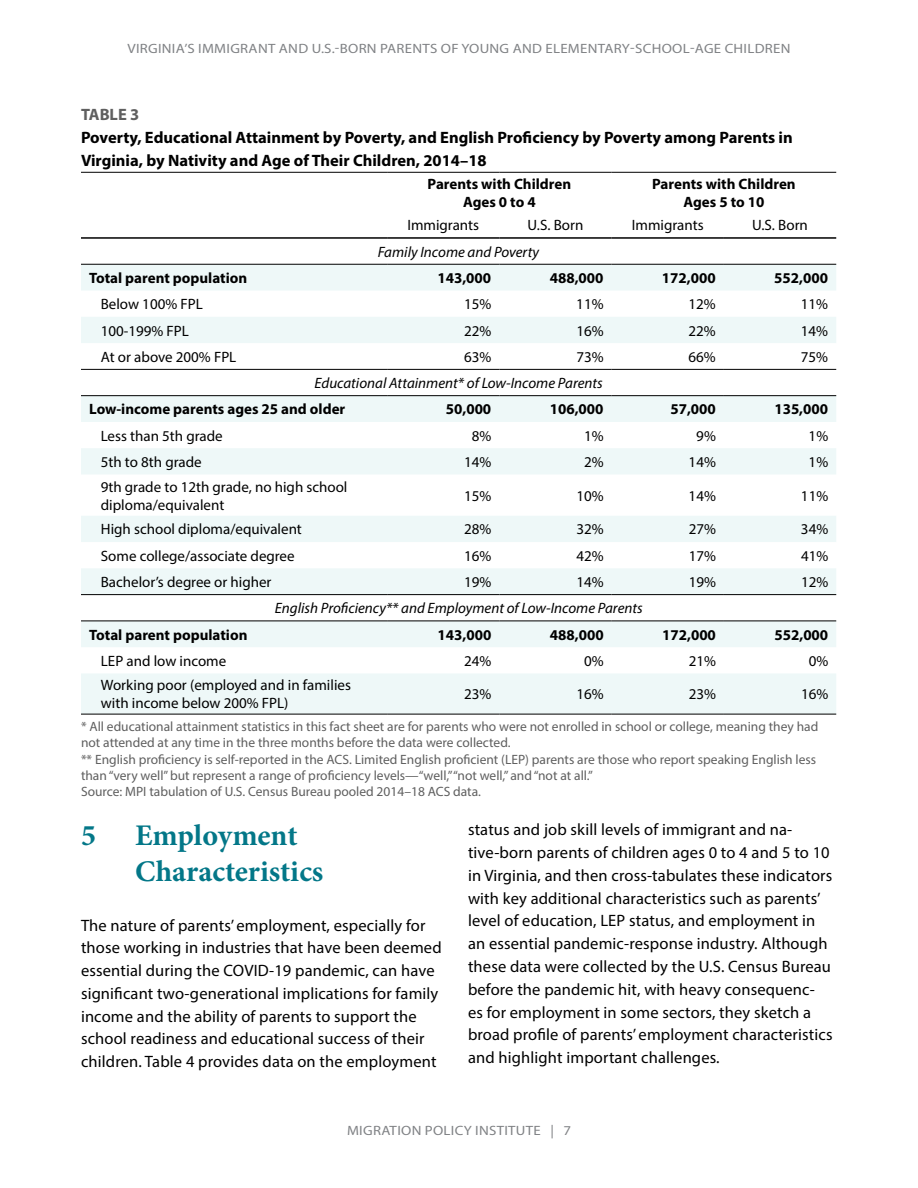
<style>
.page{position:relative;width:918px;height:1188px;background:#fff}
.page>*{position:absolute;margin:0;border:0;box-sizing:border-box;transform-origin:0 0}
.t1{font:700 30px/36px "Minion Pro";color:#037788}
.t2{font:16.5px/22.8px "Myriad Pro";letter-spacing:.01em;color:#000}
.t3{font:700 16.5px/22.8px "Myriad Pro";color:#000}
.t4{font:700 16.5px "Myriad Pro";color:#5f5f5f}
.t5{font:15px/18px "Myriad Pro";color:#000}
.t6{font:700 15px/18px "Myriad Pro";color:#000;text-align:center}
.t7{font:italic 15px "Myriad Pro";color:#000}
.t8{font:13.5px/16.2px "Myriad Pro";color:#5f5f5f}
.t9{font:13.5px "Myriad Pro";letter-spacing:.02em;color:#808285;scale:1.1 1}
</style>
<div class="page">
<svg style="left:81px;top:265px;width:755px;height:449px;fill:#f3fafa"></svg>
<hr style="left:81px;top:172px;width:306px;height:1px;background:#000">
<hr style="left:387px;top:172px;width:112px;height:1px;background:#000">
<hr style="left:499px;top:172px;width:113px;height:1px;background:#000">
<hr style="left:612px;top:172px;width:112px;height:1px;background:#000">
<hr style="left:724px;top:172px;width:112px;height:1px;background:#000">
<hr style="left:81px;top:237px;width:306px;height:2px;background:#000">
<hr style="left:387px;top:237px;width:112px;height:2px;background:#000">
<hr style="left:499px;top:237px;width:113px;height:2px;background:#000">
<hr style="left:612px;top:237px;width:112px;height:2px;background:#000">
<hr style="left:724px;top:237px;width:112px;height:2px;background:#000">
<hr style="left:81px;top:714px;width:306px;height:1px;background:#000">
<hr style="left:387px;top:714px;width:112px;height:1px;background:#000">
<hr style="left:499px;top:714px;width:113px;height:1px;background:#000">
<hr style="left:612px;top:714px;width:112px;height:1px;background:#000">
<hr style="left:724px;top:714px;width:112px;height:1px;background:#000">
<hr style="left:81px;top:594px;width:306px;height:1px;background:#000">
<hr style="left:387px;top:594px;width:112px;height:1px;background:#000">
<hr style="left:499px;top:594px;width:113px;height:1px;background:#000">
<hr style="left:612px;top:594px;width:112px;height:1px;background:#000">
<hr style="left:724px;top:594px;width:112px;height:1px;background:#000">
<hr style="left:81px;top:621px;width:306px;height:1px;background:#000">
<hr style="left:387px;top:621px;width:112px;height:1px;background:#000">
<hr style="left:499px;top:621px;width:113px;height:1px;background:#000">
<hr style="left:612px;top:621px;width:112px;height:1px;background:#000">
<hr style="left:724px;top:621px;width:112px;height:1px;background:#000">
<hr style="left:81px;top:369px;width:306px;height:1px;background:#000">
<hr style="left:387px;top:369px;width:112px;height:1px;background:#000">
<hr style="left:499px;top:369px;width:113px;height:1px;background:#000">
<hr style="left:612px;top:369px;width:112px;height:1px;background:#000">
<hr style="left:724px;top:369px;width:112px;height:1px;background:#000">
<hr style="left:81px;top:395px;width:306px;height:1px;background:#000">
<hr style="left:387px;top:395px;width:112px;height:1px;background:#000">
<hr style="left:499px;top:395px;width:113px;height:1px;background:#000">
<hr style="left:612px;top:395px;width:112px;height:1px;background:#000">
<hr style="left:724px;top:395px;width:112px;height:1px;background:#000">
<hr style="left:81px;top:264px;width:306px;height:1px;background:#000">
<hr style="left:387px;top:264px;width:112px;height:1px;background:#000">
<hr style="left:499px;top:264px;width:113px;height:1px;background:#000">
<hr style="left:612px;top:264px;width:112px;height:1px;background:#000">
<hr style="left:724px;top:264px;width:112px;height:1px;background:#000">
<p class="t9" style="left:127px;top:40px;width:604px">VIRGINIA’S IMMIGRANT AND U.S.-BORN PARENTS OF YOUNG AND ELEMENTARY-SCHOOL-AGE CHILDREN</p>
<p class="t4" style="left:81px;top:104px;width:60px">TABLE 3</p>
<p class="t3" style="left:81px;top:126px;width:713px">Poverty, Educational Attainment by Poverty, and English Proficiency by Poverty among Parents in<br>Virginia, by Nativity and Age of Their Children, 2014–18</p>
<p class="t6" style="left:428px;top:174px;width:145px">Parents with Children<br>Ages 0 to 4</p>
<p class="t6" style="left:652px;top:174px;width:145px">Parents with Children<br>Ages 5 to 10</p>
<p class="t5" style="left:407px;top:216px;width:73px">Immigrants</p>
<p class="t5" style="left:528px;top:216px;width:57px">U.S. Born</p>
<p class="t5" style="left:632px;top:216px;width:73px">Immigrants</p>
<p class="t5" style="left:752px;top:216px;width:57px">U.S. Born</p>
<p class="t7" style="left:378px;top:242px;width:163px">Family Income and Poverty</p>
<p class="t6" style="left:89px;top:268px;width:160px">Total parent population</p>
<p class="t6" style="left:437px;top:268px;width:55px">143,000</p>
<p class="t6" style="left:550px;top:268px;width:55px">488,000</p>
<p class="t6" style="left:662px;top:268px;width:55px">172,000</p>
<p class="t6" style="left:774px;top:268px;width:55px">552,000</p>
<p class="t5" style="left:101px;top:295px;width:104px">Below 100% FPL</p>
<p class="t5" style="left:464px;top:295px;width:29px">15%</p>
<p class="t5" style="left:576px;top:295px;width:29px">11%</p>
<p class="t5" style="left:689px;top:295px;width:29px">12%</p>
<p class="t5" style="left:801px;top:295px;width:29px">11%</p>
<p class="t5" style="left:101px;top:321px;width:90px">100-199% FPL</p>
<p class="t5" style="left:464px;top:321px;width:29px">22%</p>
<p class="t5" style="left:576px;top:321px;width:29px">16%</p>
<p class="t5" style="left:689px;top:321px;width:29px">22%</p>
<p class="t5" style="left:801px;top:321px;width:29px">14%</p>
<p class="t5" style="left:101px;top:348px;width:137px">At or above 200% FPL</p>
<p class="t5" style="left:464px;top:348px;width:29px">63%</p>
<p class="t5" style="left:576px;top:348px;width:29px">73%</p>
<p class="t5" style="left:689px;top:348px;width:29px">66%</p>
<p class="t5" style="left:801px;top:348px;width:29px">75%</p>
<p class="t7" style="left:315px;top:374px;width:290px">Educational Attainment* of Low-Income Parents</p>
<p class="t6" style="left:89px;top:400px;width:258px">Low-income parents ages 25 and older</p>
<p class="t6" style="left:446px;top:400px;width:47px">50,000</p>
<p class="t6" style="left:550px;top:400px;width:55px">106,000</p>
<p class="t6" style="left:670px;top:400px;width:47px">57,000</p>
<p class="t6" style="left:774px;top:400px;width:55px">135,000</p>
<p class="t5" style="left:101px;top:426px;width:123px">Less than 5th grade</p>
<p class="t5" style="left:472px;top:426px;width:21px">8%</p>
<p class="t5" style="left:584px;top:426px;width:21px">1%</p>
<p class="t5" style="left:696px;top:426px;width:21px">9%</p>
<p class="t5" style="left:809px;top:426px;width:21px">1%</p>
<p class="t5" style="left:101px;top:453px;width:102px">5th to 8th grade</p>
<p class="t5" style="left:464px;top:453px;width:29px">14%</p>
<p class="t5" style="left:584px;top:453px;width:21px">2%</p>
<p class="t5" style="left:689px;top:453px;width:29px">14%</p>
<p class="t5" style="left:809px;top:453px;width:21px">1%</p>
<p class="t5" style="left:101px;top:477px;width:248px">9th grade to 12th grade, no high school diploma/equivalent</p>
<p class="t5" style="left:464px;top:486px;width:29px">15%</p>
<p class="t5" style="left:576px;top:486px;width:29px">10%</p>
<p class="t5" style="left:689px;top:486px;width:29px">14%</p>
<p class="t5" style="left:801px;top:486px;width:29px">11%</p>
<p class="t5" style="left:101px;top:520px;width:203px">High school diploma/equivalent</p>
<p class="t5" style="left:464px;top:520px;width:29px">28%</p>
<p class="t5" style="left:576px;top:520px;width:29px">32%</p>
<p class="t5" style="left:689px;top:520px;width:29px">27%</p>
<p class="t5" style="left:801px;top:520px;width:29px">34%</p>
<p class="t5" style="left:101px;top:547px;width:195px">Some college/associate degree</p>
<p class="t5" style="left:464px;top:547px;width:29px">16%</p>
<p class="t5" style="left:576px;top:547px;width:29px">42%</p>
<p class="t5" style="left:689px;top:547px;width:29px">17%</p>
<p class="t5" style="left:801px;top:547px;width:29px">41%</p>
<p class="t5" style="left:101px;top:573px;width:172px">Bachelor’s degree or higher</p>
<p class="t5" style="left:464px;top:573px;width:29px">19%</p>
<p class="t5" style="left:576px;top:573px;width:29px">14%</p>
<p class="t5" style="left:689px;top:573px;width:29px">19%</p>
<p class="t5" style="left:801px;top:573px;width:29px">12%</p>
<p class="t7" style="left:275px;top:599px;width:369px">English Proficiency** and Employment of Low-Income Parents</p>
<p class="t6" style="left:89px;top:625px;width:160px">Total parent population</p>
<p class="t6" style="left:438px;top:625px;width:55px">143,000</p>
<p class="t6" style="left:550px;top:625px;width:55px">488,000</p>
<p class="t6" style="left:662px;top:625px;width:55px">172,000</p>
<p class="t6" style="left:774px;top:625px;width:55px">552,000</p>
<p class="t5" style="left:101px;top:652px;width:127px">LEP and low income</p>
<p class="t5" style="left:464px;top:652px;width:29px">24%</p>
<p class="t5" style="left:584px;top:652px;width:21px">0%</p>
<p class="t5" style="left:689px;top:652px;width:29px">21%</p>
<p class="t5" style="left:809px;top:652px;width:21px">0%</p>
<p class="t5" style="left:101px;top:676px;width:252px">Working poor (employed and in families with income below 200% FPL)</p>
<p class="t5" style="left:464px;top:685px;width:29px">23%</p>
<p class="t5" style="left:577px;top:685px;width:29px">16%</p>
<p class="t5" style="left:689px;top:685px;width:29px">23%</p>
<p class="t5" style="left:801px;top:685px;width:29px">16%</p>
<p class="t8" style="left:81px;top:718px;width:739px">* All educational attainment statistics in this fact sheet are for parents who were not enrolled in school or college, meaning they had not attended at any time in the three months before the data were collected.<br>** English proficiency is self-reported in the ACS. Limited English proficient (LEP) parents are those who report speaking English less than “very well” but represent a range of proficiency levels—“well,” “not well,” and “not at all.”<br>Source: MPI tabulation of U.S. Census Bureau pooled 2014–18 ACS data.</p>
<h1 class="t1" style="left:81px;top:817px;width:16px">5</h1>
<h1 class="t1" style="left:135px;top:817px;width:190px">Employment<br>Characteristics</h1>
<p class="t2" style="left:81px;top:913px;width:362px">The nature of parents’ employment, especially for those working in industries that have been deemed essential during the COVID-19 pandemic, can have significant two-generational implications for family income and the ability of parents to support the school readiness and educational success of their children. Table 4 provides data on the employment</p>
<p class="t2" style="left:468px;top:818px;width:366px">status and job skill levels of immigrant and na&shy;tive-born parents of children ages 0 to 4 and 5 to 10 in Virginia, and then cross-tabulates these indicators with key additional characteristics such as parents’ level of education, LEP status, and employment in an essential pandemic-response industry. Although these data were collected by the U.S. Census Bureau before the pandemic hit, with heavy consequenc&shy;es for employment in some sectors, they sketch a broad profile of parents’ employment characteristics and highlight important challenges.</p>
<p class="t9" style="left:347px;top:1122px;width:205px">MIGRATION POLICY INSTITUTE | 7</p>
</div>
